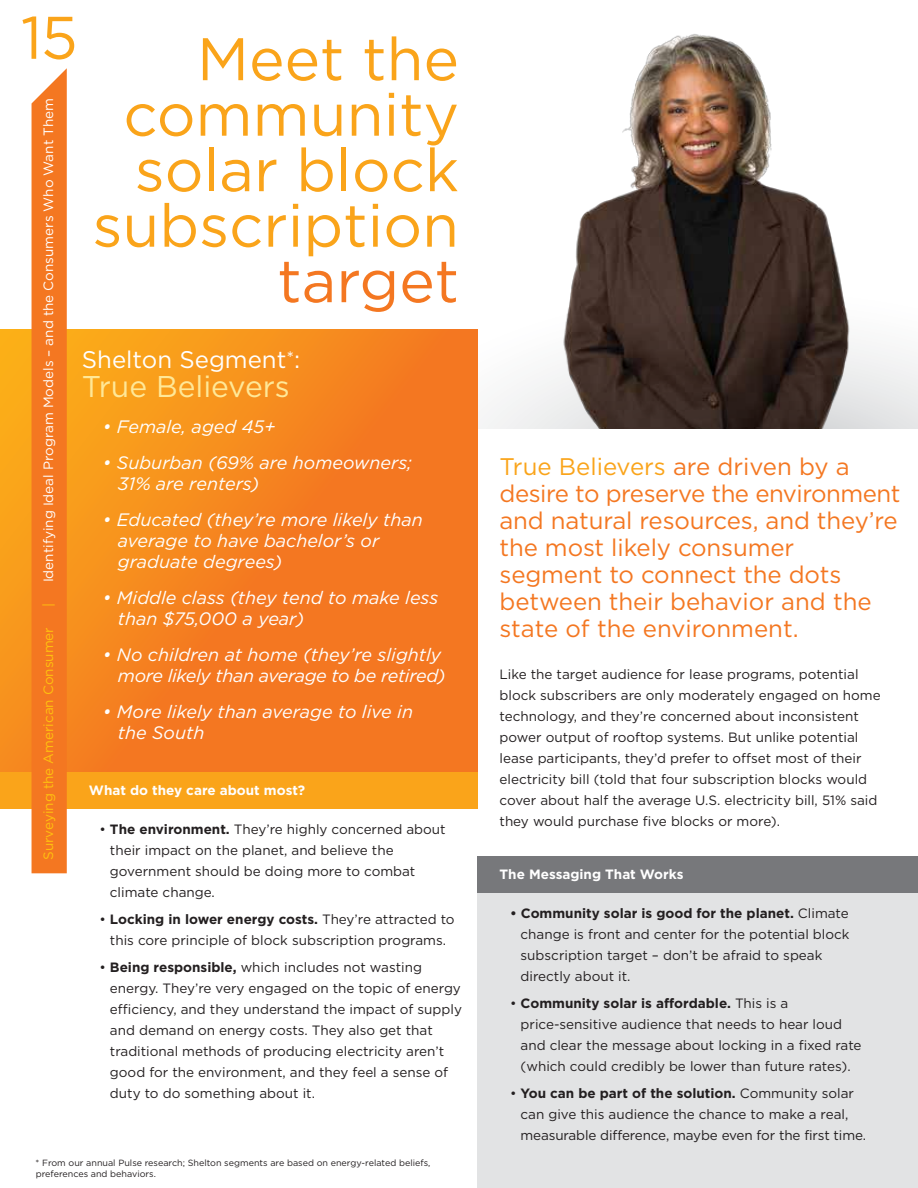
<style>
.page{position:relative;width:918px;height:1188px;background:#fff}
.page>*{position:absolute;margin:0;border:0;box-sizing:border-box;transform-origin:0 0}
.t1{font:60px/55.5px "Gotham";color:#faa41a;text-align:right}
.t2{font:60px "Gotham";color:#f47721}
.t3{font:30px "Gotham";color:#ffe898}
.t4{font:24px/27px "Gotham";letter-spacing:-.005em;color:#f47721}
.t5{font:24px "Gotham";color:#fff}
.t6{font:italic 18px/21px "Gotham";color:#fff}
.t7{font:italic 18px/21px "Gotham";letter-spacing:-.02em;color:#fff}
.t8{font:13.5px/21px "Gotham";color:#231f20}
.t9{font:13.5px "Gotham";color:#fff}
.t10{font:700 13.5px "Gotham";color:#fff}
.t11{font:13.5px "Gotham";color:#ffc20e}
.t12{font:9px/10.5px "Gotham";color:#231f20}
.s1{font-weight:700}
.s2{color:#faa41a}
</style>
<div class="page">
<svg style="left:0;top:329px;width:477px;height:444px;background:#f5841f"></svg>
<div style="left:0;top:773px;width:477px;height:36px;background:#faa41a"></div>
<div style="left:477px;top:856px;width:441px;height:332px;background:#e2e3e4"></div>
<div style="left:477px;top:856px;width:441px;height:37px;background:#77787b"></div>
<div style="left:32px;top:68px;width:35px;height:805px;background:#f47721"></div>
<img style="left:512px;top:34px;width:390px;height:395px">
<h1 class="t1" style="left:21px;top:9px;width:59px">15</h1>
<p class="t9" style="left:41px;top:582px;width:486px;rotate:-90deg">Identifying Ideal Program Models – and the Consumers Who Want Them</p>
<p class="t11" style="left:41px;top:607px;width:6px;rotate:-90deg">|</p>
<p class="t11" style="left:41px;top:860px;width:234px;rotate:-90deg">Surveying the American Consumer</p>
<h1 class="t1" style="left:93px;top:30px;width:368px">Meet the community solar block subscription</h1>
<h1 class="t2" style="left:277px;top:248px;width:183px">target</h1>
<h3 class="t5" style="left:82px;top:346px;width:220px">Shelton Segment<sup>*</sup>:</h3>
<h2 class="t3" style="left:82px;top:369px;width:209px">True Believers</h2>
<h3 class="t6" style="left:103px;top:416px;width:174px">• Female, aged 45+</h3>
<h3 class="t6" style="left:118px;top:452px;width:296px;text-indent:-15px">• Suburban (69% are homeowners;<br>31% are renters)</h3>
<h3 class="t6" style="left:118px;top:509px;width:306px;text-indent:-15px">• Educated (they’re more likely than average to have bachelor’s or graduate degrees)</h3>
<h3 class="t6" style="left:118px;top:587px;width:322px;text-indent:-15px">• Middle class (they tend to make less than $75,000 a year)</h3>
<h3 class="t7" style="left:118px;top:644px;width:330px;text-indent:-15px">• No children at home (they’re slightly more likely than average to be retired)</h3>
<h3 class="t6" style="left:118px;top:701px;width:297px;text-indent:-15px">• More likely than average to live in the South</h3>
<p class="t10" style="left:89px;top:783px;width:218px">What do they care about most?</p>
<p class="t8" style="left:110px;top:819px;width:337px;text-indent:-11px">• <span class="s1">The environment.</span> They’re highly concerned about their impact on the planet, and believe the government should be doing more to combat climate change.</p>
<p class="t8" style="left:99px;top:909px;width:357px;text-align:center">• <span class="s1">Locking in lower energy costs.</span> They’re attracted to this core principle of block subscription programs.</p>
<p class="t8" style="left:110px;top:957px;width:354px;text-indent:-11px">• <span class="s1">Being responsible,</span> which includes not wasting energy. They’re very engaged on the topic of energy efficiency, and they understand the impact of supply and demand on energy costs. They also get that traditional methods of producing electricity aren’t good for the environment, and they feel a sense of duty to do something about it.</p>
<p class="t12" style="left:36px;top:1157px;width:396px">* From our annual Pulse research; Shelton segments are based on energy-related beliefs, preferences and behaviors.</p>
<h3 class="t4" style="left:500px;top:453px;width:402px"><span class="s2">True Believers</span> are driven by a desire to preserve the environment and natural resources, and they’re the most likely consumer segment to connect the dots between their behavior and the state of the environment.</h3>
<p class="t8" style="left:500px;top:663px;width:383px">Like the target audience for lease programs, potential block subscribers are only moderately engaged on home technology, and they’re concerned about inconsistent power output of rooftop systems. But unlike potential lease participants, they’d prefer to offset most of their electricity bill (told that four subscription blocks would cover about half the average U.S. electricity bill, 51% said they would purchase five blocks or more).</p>
<p class="t10" style="left:500px;top:867px;width:186px">The Messaging That Works</p>
<p class="t8" style="left:521px;top:903px;width:331px;text-indent:-11px"><span class="s1">• Community solar is good for the planet.</span> Climate change is front and center for the potential block subscription target – don’t be afraid to speak directly about it.</p>
<p class="t8" style="left:521px;top:993px;width:343px;text-indent:-11px">• <span class="s1">Community solar is affordable.</span> This is a price-sensitive audience that needs to hear loud and clear the message about locking in a fixed rate (which could credibly be lower than future rates).</p>
<p class="t8" style="left:521px;top:1083px;width:347px;text-indent:-11px">• <span class="s1">You can be part of the solution.</span> Community solar can give this audience the chance to make a real, measurable difference, maybe even for the first time.</p>
</div>
